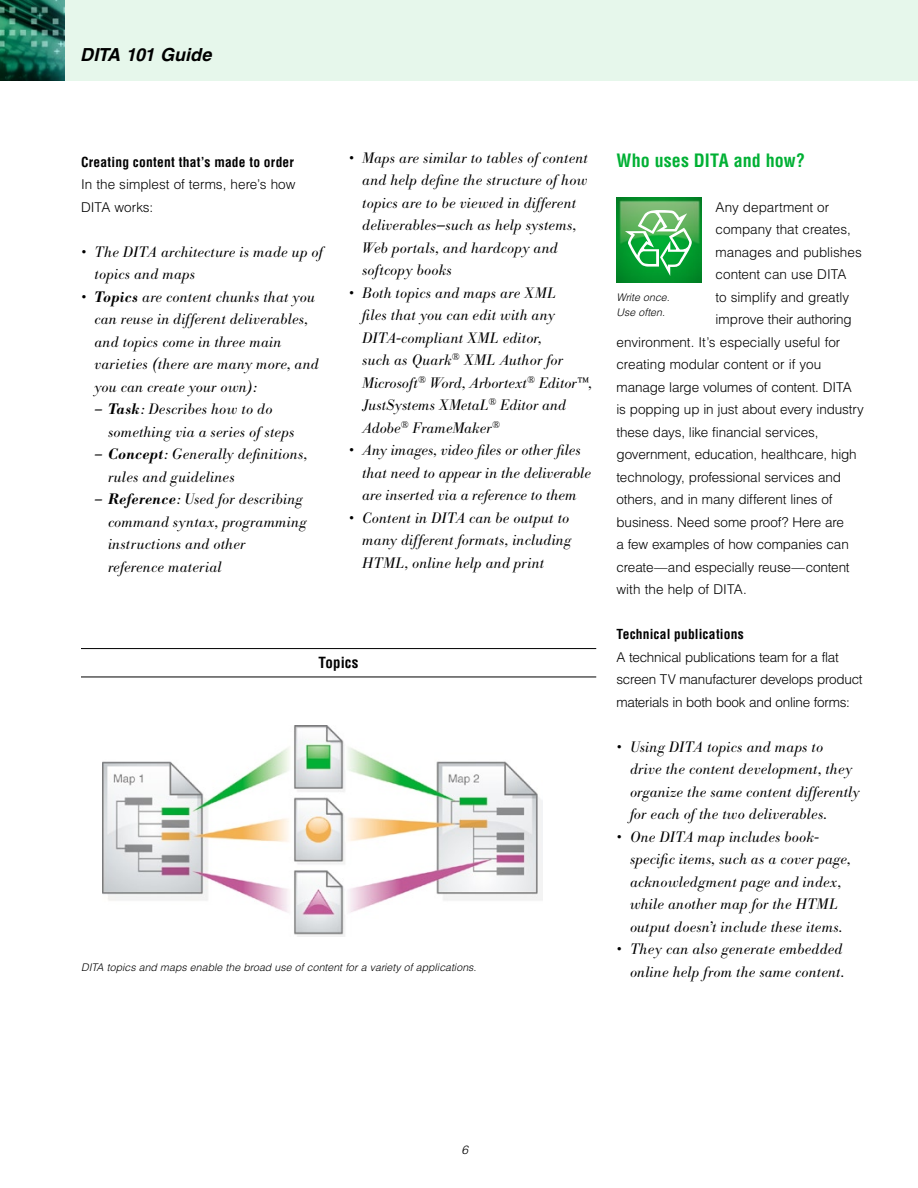
<style>
.page{position:relative;width:918px;height:1188px;background:#fff}
.page>*{position:absolute;margin:0;border:0;box-sizing:border-box;transform-origin:0 0}
.t1{font:700 condensed 18px "Helvetica";letter-spacing:.005em;color:#00b034}
.t2{font:italic 700 18px "Helvetica";color:#000}
.t3{font:italic 300 15px/22.5px "Bodoni BE";letter-spacing:.015em;color:#000}
.t4{font:700 condensed 15px "Helvetica";letter-spacing:.005em;color:#000}
.t5{font:300 13.5px/22.5px "Helvetica";letter-spacing:-.01em;color:#000}
.t6{font:700 condensed 13.5px "Helvetica";letter-spacing:.015em;color:#000}
.t7{font:italic 300 12px "Helvetica";color:#000}
.t8{font:italic 300 10.5px/15px "Helvetica";letter-spacing:.005em;color:#000}
.s1{font-weight:500}
</style>
<div class="page">
<img style="left:616px;top:197px;width:86px;height:85px">
<div style="left:0;top:0;width:918px;height:81px;background:#e6f7eb"></div>
<svg style="left:625px;top:210px;width:67px;height:66px"></svg>
<img style="left:103px;top:726px;width:440px;height:211px">
<hr style="left:81px;top:648px;width:515px;height:1px;background:#000">
<hr style="left:81px;top:677px;width:515px;height:1px;background:#000">
<img style="left:0;top:0;width:65px;height:81px">
<p class="t2" style="left:80px;top:44px;width:133px">DITA 101 Guide</p>
<p class="t6" style="left:81px;top:153px;width:215px">Creating content that’s made to order</p>
<p class="t5" style="left:81px;top:173px;width:216px">In the simplest of terms, here’s how<br>DITA works:</p>
<p class="t3" style="left:94px;top:241px;width:230px;text-indent:-14px">• The DITA architecture is made up of topics and maps</p>
<p class="t3" style="left:94px;top:286px;width:226px;text-indent:-14px">• <span class="s1">Topics</span> are content chunks that you can reuse in different deliverables, and topics come in three main varieties (there are many more, and you can create your own):</p>
<p class="t3" style="left:108px;top:398px;width:188px;text-indent:-14px">– <span class="s1">Task</span>: Describes how to do something via a series of steps</p>
<p class="t3" style="left:108px;top:443px;width:201px;text-indent:-14px">– <span class="s1">Concept</span>: Generally definitions, rules and guidelines</p>
<p class="t3" style="left:108px;top:488px;width:200px;text-indent:-14px">– <span class="s1">Reference</span>: Used for describing command syntax, programming instructions and other<br>reference material</p>
<p class="t3" style="left:362px;top:147px;width:227px;text-indent:-14px">• Maps are similar to tables of content and help define the structure of how topics are to be viewed in different deliverables—such as help systems,<br>Web portals, and hardcopy and softcopy books</p>
<p class="t3" style="left:362px;top:282px;width:231px;text-indent:-13px">• Both topics and maps are XML<br>files that you can edit with any<br>DITA-compliant XML editor,<br>such as Quark<sup>®</sup> XML Author for<br>Microsoft<sup>®</sup> Word, Arbortext<sup>®</sup> Editor™,<br>JustSystems XMetaL<sup>®</sup> Editor and<br>Adobe<sup>®</sup> FrameMaker<sup>®</sup></p>
<p class="t3" style="left:362px;top:439px;width:230px;text-indent:-13px">• Any images, video files or other files that need to appear in the deliverable are inserted via a reference to them</p>
<p class="t3" style="left:362px;top:507px;width:211px;text-indent:-14px">• Content in DITA can be output to many different formats, including<br>HTML, online help and print</p>
<p class="t4" style="left:319px;top:654px;width:42px">Topics</p>
<p class="t8" style="left:81px;top:960px;width:397px">DITA topics and maps enable the broad use of content for a variety of applications.</p>
<p class="t1" style="left:616px;top:149px;width:190px">Who uses DITA and how?</p>
<p class="t5" style="left:716px;top:195px;width:115px">Any department or</p>
<p class="t5" style="left:716px;top:218px;width:137px">company that creates,</p>
<p class="t5" style="left:716px;top:240px;width:148px">manages and publishes</p>
<p class="t5" style="left:716px;top:263px;width:133px">content can use DITA</p>
<p class="t5" style="left:716px;top:285px;width:135px">to simplify and greatly</p>
<p class="t5" style="left:716px;top:308px;width:138px">improve their authoring</p>
<p class="t5" style="left:617px;top:330px;width:225px">environment. It’s especially useful for</p>
<p class="t5" style="left:617px;top:353px;width:206px">creating modular content or if you</p>
<p class="t5" style="left:617px;top:375px;width:237px">manage large volumes of content. DITA</p>
<p class="t5" style="left:617px;top:398px;width:249px">is popping up in just about every industry</p>
<p class="t5" style="left:617px;top:420px;width:204px">these days, like financial services,</p>
<p class="t5" style="left:617px;top:443px;width:242px">government, education, healthcare, high</p>
<p class="t5" style="left:617px;top:465px;width:226px">technology, professional services and</p>
<p class="t5" style="left:617px;top:488px;width:218px">others, and in many different lines of</p>
<p class="t5" style="left:617px;top:510px;width:229px">business. Need some proof? Here are</p>
<p class="t5" style="left:617px;top:533px;width:234px">a few examples of how companies can</p>
<p class="t5" style="left:617px;top:555px;width:235px">create—and especially reuse—content</p>
<p class="t5" style="left:617px;top:578px;width:132px">with the help of DITA.</p>
<p class="t6" style="left:617px;top:626px;width:129px">Technical publications</p>
<p class="t5" style="left:617px;top:645px;width:248px">A technical publications team for a flat screen TV manufacturer develops product materials in both book and online forms:</p>
<p class="t3" style="left:630px;top:736px;width:231px;text-indent:-14px">• Using DITA topics and maps to<br>drive the content development, they organize the same content differently for each of the two deliverables.</p>
<p class="t3" style="left:630px;top:826px;width:222px;text-indent:-14px">• One DITA map includes book&shy;specific items, such as a cover page, acknowledgment page and index, while another map for the HTML output doesn’t include these items.</p>
<p class="t3" style="left:616px;top:938px;width:229px;text-align:right">• They can also generate embedded online help from the same content.</p>
<p class="t8" style="left:616px;top:290px;width:55px">Write once.<br>Use often.</p>
<p class="t7" style="left:462px;top:1142px;width:8px">6</p>
</div>
